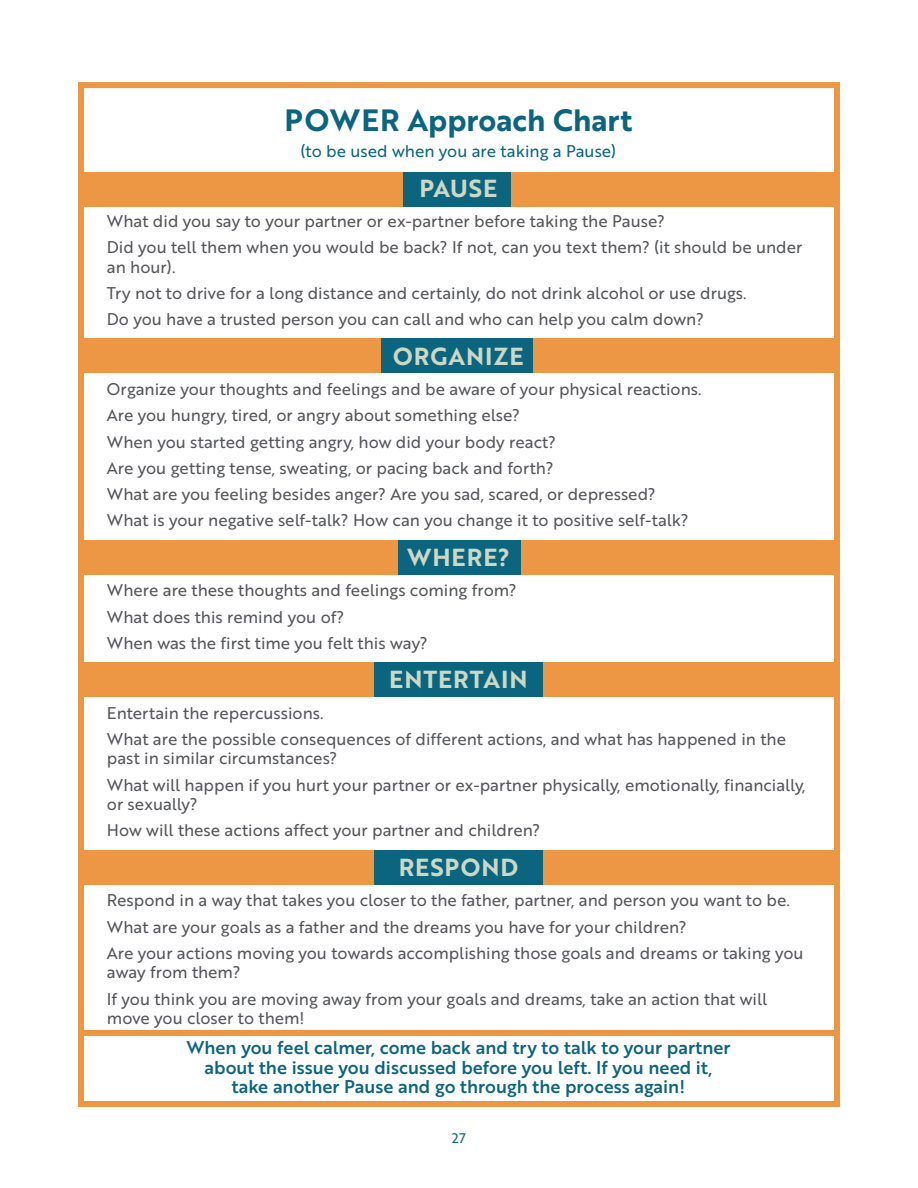
<style>
.page{position:relative;width:918px;height:1188px;background:#fff}
.page>*{position:absolute;margin:0;border:0;box-sizing:border-box;transform-origin:0 0}
.my_basic_text{font:30px "Brother 1816 Bold";color:#0b657e}
.my_basic_text-2{font:24px "Brother 1816 Bold";letter-spacing:.04em;color:#ccd8c6}
.my_basic_text-3{font:18px/19.5px "Brother 1816 Medium";color:#0b657e;text-align:center}
.my_basic_text-4{font:16.5px/19.5px "Brother 1816 Regular";color:#54555a}
.my_basic_text-5{font:16.5px "Brother 1816 Regular";color:#0b657e}
.t1{font:13.5px "Brother 1816 Regular";color:#0b657e}
</style>
<div class="page">
<div style="left:81px;top:850px;width:756px;height:34px;background:#ed9644"></div>
<div style="left:375px;top:850px;width:168px;height:34px;background:#0b657e"></div>
<div style="left:81px;top:172px;width:756px;height:34px;background:#ed9644"></div>
<div style="left:403px;top:172px;width:108px;height:34px;background:#0b657e"></div>
<div style="left:81px;top:339px;width:756px;height:34px;background:#ed9644"></div>
<div style="left:381px;top:339px;width:151px;height:34px;background:#0b657e"></div>
<div style="left:81px;top:662px;width:756px;height:35px;background:#ed9644"></div>
<div style="left:375px;top:662px;width:168px;height:35px;background:#0b657e"></div>
<div style="left:81px;top:540px;width:756px;height:35px;background:#ed9644"></div>
<div style="left:398px;top:540px;width:123px;height:35px;background:#0b657e"></div>
<div style="left:78px;top:82px;width:762px;height:1025px;border:6px solid #ed9644"></div>
<div style="left:81px;top:1030px;width:756px;height:6px;background:#ed9644"></div>
<p class="my_basic_text" style="left:285px;top:97px;width:349px">POWER Approach Chart</p>
<p class="my_basic_text-5" style="left:301px;top:139px;width:317px">(to be used when you are taking a Pause)</p>
<p class="my_basic_text-2" style="left:420px;top:170px;width:79px">PAUSE</p>
<p class="my_basic_text-4" style="left:107px;top:211px;width:559px">What did you say to your partner or ex-partner before taking the Pause?</p>
<p class="my_basic_text-4" style="left:107px;top:237px;width:697px">Did you tell them when you would be back? If not, can you text them? (it should be under an hour).</p>
<p class="my_basic_text-4" style="left:107px;top:283px;width:641px">Try not to drive for a long distance and certainly, do not drink alcohol or use drugs.</p>
<p class="my_basic_text-4" style="left:107px;top:309px;width:599px">Do you have a trusted person you can call and who can help you calm down?</p>
<p class="my_basic_text-2" style="left:393px;top:338px;width:132px">ORGANIZE</p>
<p class="my_basic_text-4" style="left:107px;top:379px;width:596px">Organize your thoughts and feelings and be aware of your physical reactions.</p>
<p class="my_basic_text-4" style="left:107px;top:405px;width:415px">Are you hungry, tired, or angry about something else?</p>
<p class="my_basic_text-4" style="left:107px;top:431px;width:450px">When you started getting angry, how did your body react?</p>
<p class="my_basic_text-4" style="left:107px;top:458px;width:448px">Are you getting tense, sweating, or pacing back and forth?</p>
<p class="my_basic_text-4" style="left:107px;top:484px;width:550px">What are you feeling besides anger? Are you sad, scared, or depressed?</p>
<p class="my_basic_text-4" style="left:107px;top:510px;width:583px">What is your negative self-talk? How can you change it to positive self-talk?</p>
<p class="my_basic_text-2" style="left:407px;top:539px;width:104px">WHERE?</p>
<p class="my_basic_text-4" style="left:107px;top:580px;width:411px">Where are these thoughts and feelings coming from?</p>
<p class="my_basic_text-4" style="left:107px;top:606px;width:239px">What does this remind you of?</p>
<p class="my_basic_text-4" style="left:107px;top:632px;width:322px">When was the first time you felt this way?</p>
<p class="my_basic_text-2" style="left:389px;top:662px;width:140px">ENTERTAIN</p>
<p class="my_basic_text-4" style="left:107px;top:702px;width:218px">Entertain the repercussions.</p>
<p class="my_basic_text-4" style="left:107px;top:729px;width:681px">What are the possible consequences of different actions, and what has happened in the past in similar circumstances?</p>
<p class="my_basic_text-4" style="left:107px;top:774px;width:700px">What will happen if you hurt your partner or ex-partner physically, emotionally, financially, or sexually?</p>
<p class="my_basic_text-4" style="left:107px;top:820px;width:435px">How will these actions affect your partner and children?</p>
<p class="my_basic_text-2" style="left:399px;top:849px;width:121px">RESPOND</p>
<p class="my_basic_text-4" style="left:107px;top:890px;width:684px">Respond in a way that takes you closer to the father, partner, and person you want to be.</p>
<p class="my_basic_text-4" style="left:107px;top:916px;width:581px">What are your goals as a father and the dreams you have for your children?</p>
<p class="my_basic_text-4" style="left:107px;top:943px;width:698px">Are your actions moving you towards accomplishing those goals and dreams or taking you away from them?</p>
<p class="my_basic_text-4" style="left:107px;top:988px;width:662px">If you think you are moving away from your goals and dreams, take an action that will move you closer to them!</p>
<p class="my_basic_text-3" style="left:186px;top:1038px;width:546px">When you feel calmer, come back and try to talk to your partner about the issue you discussed before you left. If you need it, take another Pause and go through the process again!</p>
<p class="t1" style="left:452px;top:1128px;width:16px">27</p>
</div>
